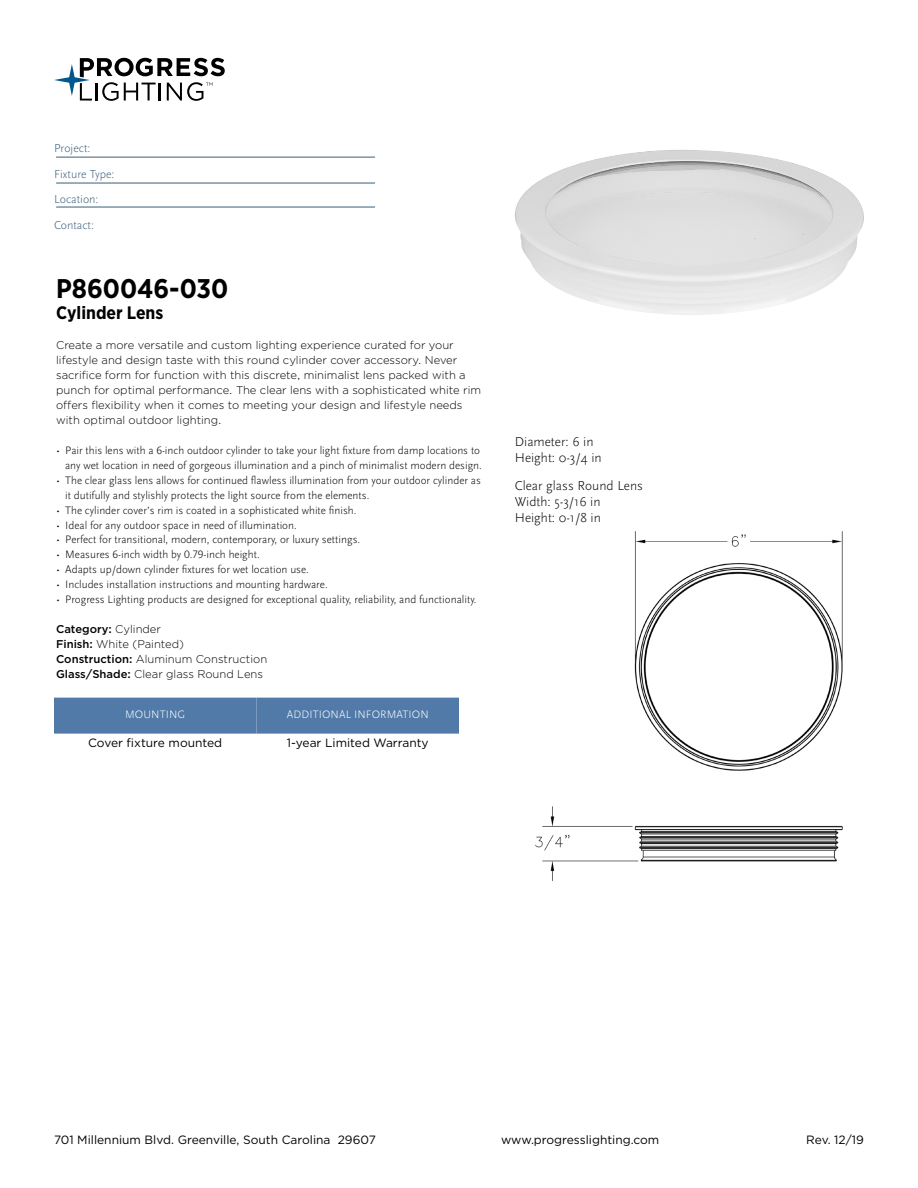
<style>
.page{position:relative;width:918px;height:1188px;background:#fff}
.page>*{position:absolute;margin:0;border:0;box-sizing:border-box;transform-origin:0 0}
.t1{font:700 27px "Gotham Narrow";color:#000}
.t2{font:700 18px "Gotham Narrow";color:#000}
.t3{font:300 13.5px/16.2px "Scala Sans Pro";color:#000}
.t4{font:12px "Gotham";color:#000}
.t5{font:300 12px/25.5px "Scala Sans Pro";color:#3b5e7b}
.t6{font:300 11.25px/15px "Scala Sans Pro";color:#000;text-align:right}
.t7{font:300 11.25px/15px "Gotham";color:#000}
.t8{font:300 11.25px "Scala Sans Pro";letter-spacing:.01em;color:#fff}
.s1{font-weight:500}
</style>
<div class="page">
<svg style="left:54px;top:58px;width:171px;height:43px"></svg>
<hr style="left:56px;top:157px;width:319px;height:1px;background:#3b5e7b">
<hr style="left:56px;top:183px;width:319px;height:1px;background:#3b5e7b">
<hr style="left:56px;top:207px;width:319px;height:1px;background:#3b5e7b">
<img style="left:515px;top:150px;width:349px;height:165px">
<div style="left:54px;top:698px;width:202px;height:36px;background:#527aa8"></div>
<div style="left:256px;top:698px;width:203px;height:36px;background:#527aa8"></div>
<img style="left:535px;top:531px;width:308px;height:350px">
<p class="t5" style="left:54px;top:135px;width:62px">Project:<br>Fixture Type:<br>Location:<br>Contact:</p>
<h1 class="t1" style="left:56px;top:271px;width:174px">P860046-030</h1>
<h2 class="t2" style="left:56px;top:301px;width:109px">Cylinder Lens</h2>
<p class="t7" style="left:56px;top:337px;width:427px">Create a more versatile and custom lighting experience curated for your lifestyle and design taste with this round cylinder cover accessory. Never sacrifice form for function with this discrete, minimalist lens packed with a punch for optimal performance. The clear lens with a sophisticated white rim offers flexibility when it comes to meeting your design and lifestyle needs with optimal outdoor lighting.</p>
<p class="t6" style="left:56px;top:442px;width:427px">• Pair this lens with a 6-inch outdoor cylinder to take your light fixture from damp locations to any wet location in need of gorgeous illumination and a pinch of minimalist modern design.</p>
<p class="t6" style="left:65px;top:472px;width:417px;text-align:left;text-indent:-9px">• The clear glass lens allows for continued flawless illumination from your outdoor cylinder as it dutifully and stylishly protects the light source from the elements.</p>
<p class="t6" style="left:56px;top:502px;width:302px">• The cylinder cover’s rim is coated in a sophisticated white finish.</p>
<p class="t6" style="left:56px;top:517px;width:242px">• Ideal for any outdoor space in need of illumination.</p>
<p class="t6" style="left:56px;top:532px;width:306px">• Perfect for transitional, modern, contemporary, or luxury settings.</p>
<p class="t6" style="left:56px;top:547px;width:205px">• Measures 6-inch width by 0.79-inch height.</p>
<p class="t6" style="left:56px;top:562px;width:254px">• Adapts up/down cylinder fixtures for wet location use.</p>
<p class="t6" style="left:56px;top:577px;width:273px">• Includes installation instructions and mounting hardware.</p>
<p class="t6" style="left:56px;top:592px;width:422px">• Progress Lighting products are designed for exceptional quality, reliability, and functionality.</p>
<p class="t7" style="left:56px;top:622px;width:213px"><span class="s1">Category:</span> Cylinder<br><span class="s1">Finish:</span> White (Painted)<br><span class="s1">Construction:</span> Aluminum Construction<br><span class="s1">Glass/Shade:</span> Clear glass Round Lens</p>
<p class="t8" style="left:125px;top:708px;width:62px">MOUNTING</p>
<p class="t4" style="left:88px;top:735px;width:136px">Cover fixture mounted</p>
<p class="t8" style="left:287px;top:708px;width:143px">ADDITIONAL INFORMATION</p>
<p class="t4" style="left:287px;top:735px;width:143px">1-year Limited Warranty</p>
<p class="t3" style="left:515px;top:433px;width:89px">Diameter: 6 in<br>Height: 0-3/4 in</p>
<p class="t3" style="left:515px;top:477px;width:130px">Clear glass Round Lens<br>Width: 5-3/16 in<br>Height: 0-1/8 in</p>
<p class="t4" style="left:54px;top:1132px;width:323px">701 Millennium Blvd. Greenville, South Carolina 29607</p>
<p class="t4" style="left:501px;top:1132px;width:160px">www.progresslighting.com</p>
<p class="t4" style="left:806px;top:1132px;width:59px">Rev. 12/19</p>
</div>
